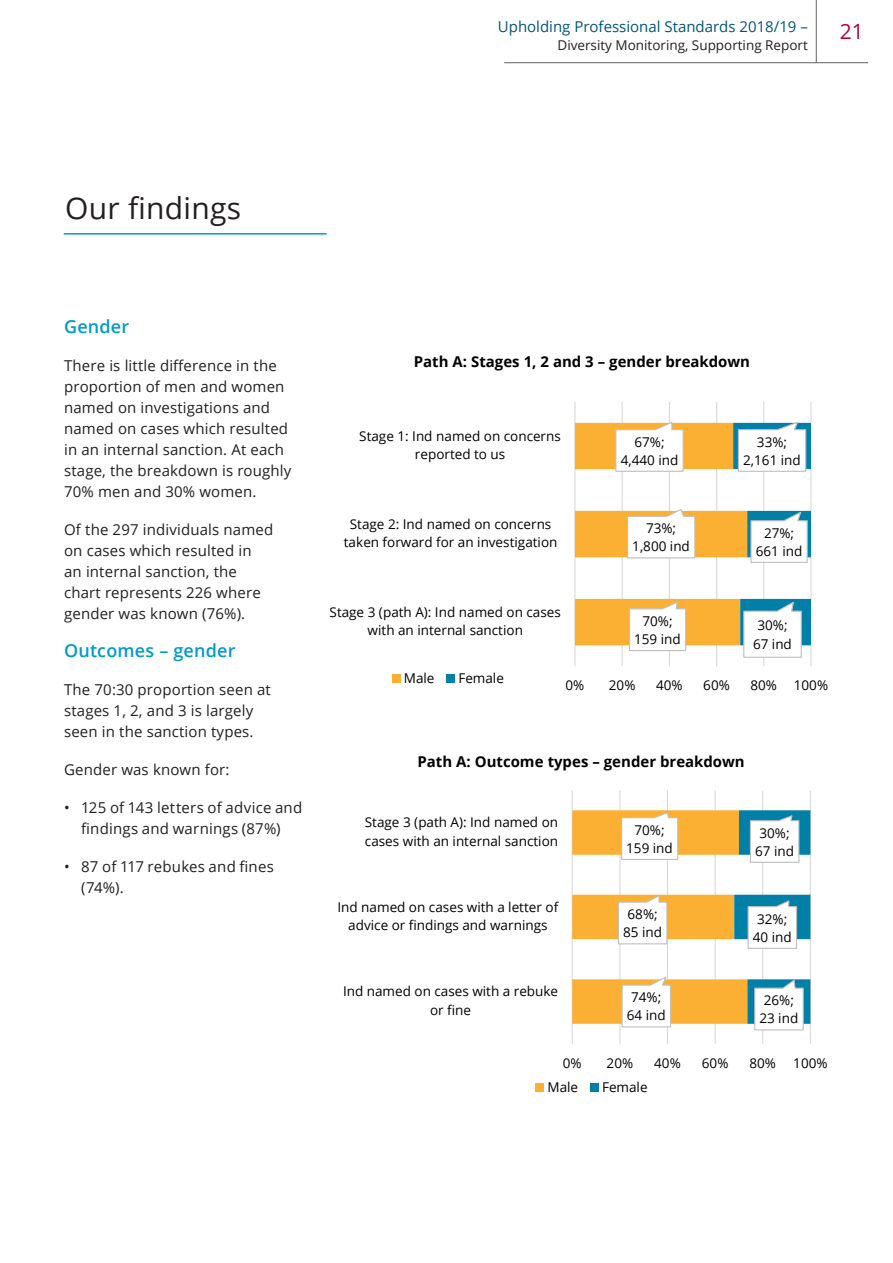
<style>
.page{position:relative;width:893px;height:1263px;background:#fff}
.page>*{position:absolute;margin:0;border:0;box-sizing:border-box;transform-origin:0 0}
.Chapter_heading{font:30px "Open Sans";letter-spacing:.01em;color:#231f20}
.t1{font:21px "Open Sans";color:#b50038}
.Sub-heading{font:600 18px "Open Sans";letter-spacing:.01em;color:#009bc8}
.body_of_text{font:15px/21px "Open Sans";letter-spacing:.01em;color:#231f20}
.black_bullet{font:15px/21px "Open Sans";letter-spacing:.015em;color:#231f20;text-align:center}
.t2{font:700 15px "Open Sans";color:#000}
.t3{font:15px "Open Sans";color:#025574}
.t4{font:13.5px/18.3px "Open Sans";color:#000;text-align:center}
.t5{font:13.5px "Open Sans";color:#231f20}
</style>
<div class="page">
<hr style="left:504px;top:62px;width:364px;height:1px;background:#61605e">
<hr style="left:816px;top:0;width:1px;height:63px;background:#61605e">
<hr style="left:64px;top:233px;width:263px;height:2px;background:#009bc8">
<hr style="left:574px;top:402px;width:1px;height:264px;background:#d9d9d9">
<hr style="left:622px;top:402px;width:1px;height:264px;background:#d9d9d9">
<hr style="left:669px;top:402px;width:1px;height:264px;background:#d9d9d9">
<hr style="left:716px;top:402px;width:1px;height:264px;background:#d9d9d9">
<hr style="left:763px;top:402px;width:1px;height:264px;background:#d9d9d9">
<hr style="left:810px;top:402px;width:1px;height:264px;background:#d9d9d9">
<svg style="left:575px;top:420px;width:236px;height:238px"></svg>
<div style="left:392px;top:674px;width:8px;height:9px;background:#fbb034"></div>
<div style="left:447px;top:674px;width:8px;height:9px;background:#0080a7"></div>
<hr style="left:572px;top:790px;width:1px;height:254px;background:#d9d9d9">
<hr style="left:619px;top:790px;width:1px;height:254px;background:#d9d9d9">
<hr style="left:667px;top:790px;width:1px;height:254px;background:#d9d9d9">
<hr style="left:715px;top:790px;width:1px;height:254px;background:#d9d9d9">
<hr style="left:762px;top:790px;width:1px;height:254px;background:#d9d9d9">
<hr style="left:810px;top:790px;width:1px;height:254px;background:#d9d9d9">
<svg style="left:572px;top:810px;width:238px;height:221px"></svg>
<div style="left:536px;top:1083px;width:8px;height:9px;background:#fbb034"></div>
<div style="left:590px;top:1083px;width:8px;height:9px;background:#0080a7"></div>
<p class="t3" style="left:498px;top:17px;width:311px">Upholding Professional Standards 2018/19 –</p>
<p class="t5" style="left:557px;top:36px;width:252px">Diversity Monitoring, Supporting Report</p>
<h2 class="t1" style="left:840px;top:17px;width:26px">21</h2>
<p class="Chapter_heading" style="left:65px;top:187px;width:178px">Our findings</p>
<p class="Sub-heading" style="left:64px;top:314px;width:67px">Gender</p>
<p class="body_of_text" style="left:64px;top:355px;width:229px">There is little difference in the proportion of men and women named on investigations and named on cases which resulted in an internal sanction. At each stage, the breakdown is roughly<br>70% men and 30% women.</p>
<p class="body_of_text" style="left:64px;top:519px;width:211px">Of the 297 individuals named on cases which resulted in<br>an internal sanction, the chart represents 226 where gender was known (76%).</p>
<p class="Sub-heading" style="left:64px;top:638px;width:173px">Outcomes – gender</p>
<p class="body_of_text" style="left:64px;top:679px;width:208px">The 70:30 proportion seen at stages 1, 2, and 3 is largely seen in the sanction types.</p>
<p class="body_of_text" style="left:64px;top:759px;width:167px">Gender was known for:</p>
<p class="black_bullet" style="left:64px;top:797px;width:240px">• 125 of 143 letters of advice and findings and warnings (87%)</p>
<p class="black_bullet" style="left:81px;top:856px;width:194px;text-align:left;text-indent:-17px">• 87 of 117 rebukes and fines (74%).</p>
<p class="t2" style="left:414px;top:351px;width:338px">Path A: Stages 1, 2 and 3 – gender breakdown</p>
<p class="t4" style="left:359px;top:426px;width:203px">Stage 1: Ind named on concerns reported to us</p>
<p class="t4" style="left:344px;top:514px;width:215px">Stage 2: Ind named on concerns taken forward for an investigation</p>
<p class="t4" style="left:330px;top:602px;width:233px">Stage 3 (path A): Ind named on cases with an internal sanction</p>
<p class="t4" style="left:621px;top:432px;width:59px">67%;<br>4,440 ind</p>
<p class="t4" style="left:743px;top:432px;width:59px">33%;<br>2,161 ind</p>
<p class="t4" style="left:632px;top:519px;width:59px">73%;<br>1,800 ind</p>
<p class="t4" style="left:756px;top:523px;width:48px">27%;<br>661 ind</p>
<p class="t4" style="left:634px;top:611px;width:48px">70%;<br>159 ind</p>
<p class="t4" style="left:753px;top:616px;width:40px">30%;<br>67 ind</p>
<p class="t4" style="left:404px;top:668px;width:32px">Male</p>
<p class="t4" style="left:458px;top:668px;width:47px">Female</p>
<p class="t4" style="left:565px;top:676px;width:20px">0%</p>
<p class="t4" style="left:609px;top:676px;width:28px">20%</p>
<p class="t4" style="left:656px;top:676px;width:28px">40%</p>
<p class="t4" style="left:703px;top:676px;width:28px">60%</p>
<p class="t4" style="left:750px;top:676px;width:79px">80% 100%</p>
<p class="t2" style="left:417px;top:751px;width:329px">Path A: Outcome types – gender breakdown</p>
<p class="t4" style="left:365px;top:813px;width:195px;text-align:left">Stage 3 (path A): Ind named on cases with an internal sanction</p>
<p class="t4" style="left:337px;top:897px;width:222px">Ind named on cases with a letter of advice or findings and warnings</p>
<p class="t4" style="left:343px;top:982px;width:217px">Ind named on cases with a rebuke or fine</p>
<p class="t4" style="left:626px;top:820px;width:48px">70%;<br>159 ind</p>
<p class="t4" style="left:623px;top:905px;width:40px">68%;<br>85 ind</p>
<p class="t4" style="left:627px;top:988px;width:40px">74%;<br>64 ind</p>
<p class="t4" style="left:755px;top:823px;width:40px">30%;<br>67 ind</p>
<p class="t4" style="left:753px;top:909px;width:40px">32%;<br>40 ind</p>
<p class="t4" style="left:759px;top:991px;width:40px">26%;<br>23 ind</p>
<p class="t4" style="left:563px;top:1053px;width:20px">0%</p>
<p class="t4" style="left:607px;top:1053px;width:28px">20%</p>
<p class="t4" style="left:654px;top:1053px;width:28px">40%</p>
<p class="t4" style="left:702px;top:1053px;width:28px">60%</p>
<p class="t4" style="left:749px;top:1053px;width:28px">80%</p>
<p class="t4" style="left:793px;top:1053px;width:36px">100%</p>
<p class="t4" style="left:547px;top:1077px;width:32px">Male</p>
<p class="t4" style="left:602px;top:1077px;width:47px">Female</p>
</div>
